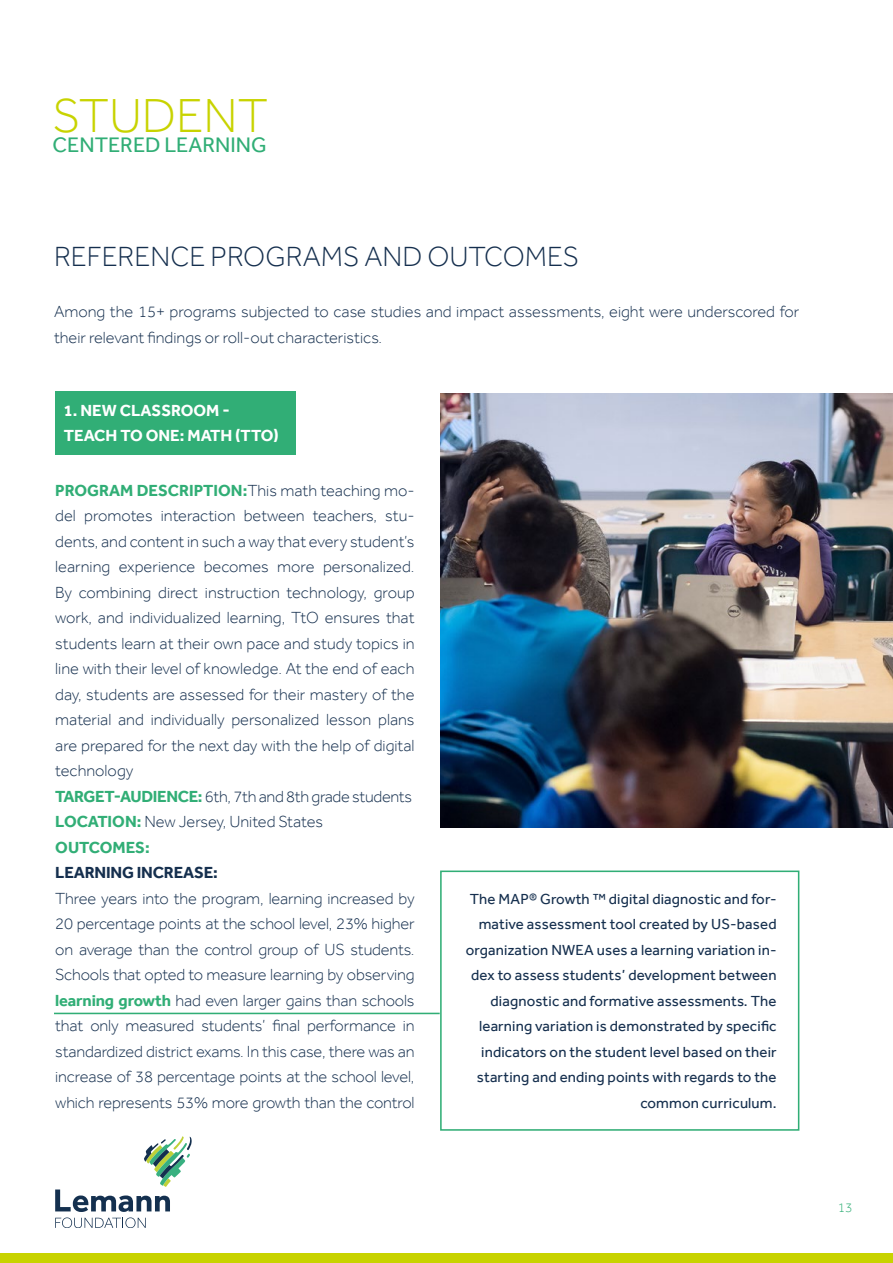
<style>
.page{position:relative;width:893px;height:1263px;background:#fff}
.page>*{position:absolute;margin:0;border:0;box-sizing:border-box;transform-origin:0 0}
.t1{font:300 49.05px "Effra";color:#c8d300}
.t2{font:300 28.5px "Effra";color:#152f4e}
.t3{font:21.6px "Effra";color:#31ae76}
.t4{font:300 16.5px/25.5px "Effra";color:#152f4e}
.t5{font:700 16.5px/25.5px "Effra";color:#fff}
.t6{font:700 16.5px "Effra";letter-spacing:-.01em;color:#152f4e}
.t7{font:15px/25.5px "Effra";letter-spacing:.01em;color:#152f4e;text-align:right}
.t8{font:300 13.5px "Effra";color:#31ae76}
.s1{font-weight:700;color:#31ae76}
</style>
<div class="page">
<div style="left:0;top:1253px;width:893px;height:10px;background:#c8d300"></div>
<svg style="left:55px;top:1136px;width:136px;height:92px"></svg>
<div style="left:55px;top:391px;width:241px;height:63px;background:#31ae76"></div>
<hr style="left:54px;top:1013px;width:386px;height:1px;background:#31ae76">
<div style="left:440px;top:870px;width:359px;height:261px;border:2px solid #31ae76"></div>
<img style="left:440px;top:394px;width:453px;height:433px">
<h1 class="t1" style="left:53px;top:86px;width:217px">STUDENT</h1>
<h3 class="t3" style="left:53px;top:132px;width:216px">CENTERED LEARNING</h3>
<h2 class="t2" style="left:54px;top:240px;width:526px">REFERENCE PROGRAMS AND OUTCOMES</h2>
<p class="t4" style="left:54px;top:299px;width:747px">Among the 15+ programs subjected to case studies and impact assessments, eight were underscored for their relevant findings or roll-out characteristics.</p>
<p class="t5" style="left:64px;top:397px;width:217px">1. NEW CLASSROOM -<br>TEACH TO ONE: MATH (TTO)</p>
<p class="t4" style="left:55px;top:477px;width:361px"><span class="s1">PROGRAM DESCRIPTION:</span>This math teaching mo&shy;del promotes interaction between teachers, stu&shy;dents, and content in such a way that every student’s learning experience becomes more personalized.<br>By combining direct instruction technology, group work, and individualized learning, TtO ensures that students learn at their own pace and study topics in line with their level of knowledge. At the end of each day, students are assessed for their mastery of the material and individually personalized lesson plans are prepared for the next day with the help of digital technology<br><span class="s1">TARGET-AUDIENCE:</span> 6th, 7th and 8th grade students <span class="s1">LOCATION:</span> New Jersey, United States <span class="s1">OUTCOMES:</span></p>
<p class="t6" style="left:55px;top:863px;width:164px">LEARNING INCREASE:</p>
<p class="t4" style="left:55px;top:885px;width:361px;text-align:justify">Three years into the program, learning increased by 20 percentage points at the school level, 23% higher on average than the control group of US students.<br>Schools that opted to measure learning by observing <span class="s1">learning growth</span> had even larger gains than schools that only measured students’ final performance in standardized district exams. In this case, there was an increase of 38 percentage points at the school level, which represents 53% more growth than the control</p>
<p class="t7" style="left:466px;top:886px;width:312px">The MAP® Growth ™ digital diagnostic and for&shy;mative assessment tool created by US-based organization NWEA uses a learning variation in&shy;dex to assess students’ development between diagnostic and formative assessments. The learning variation is demonstrated by specific indicators on the student level based on their starting and ending points with regards to the common curriculum.</p>
<p class="t8" style="left:838px;top:1199px;width:16px">13</p>
</div>
